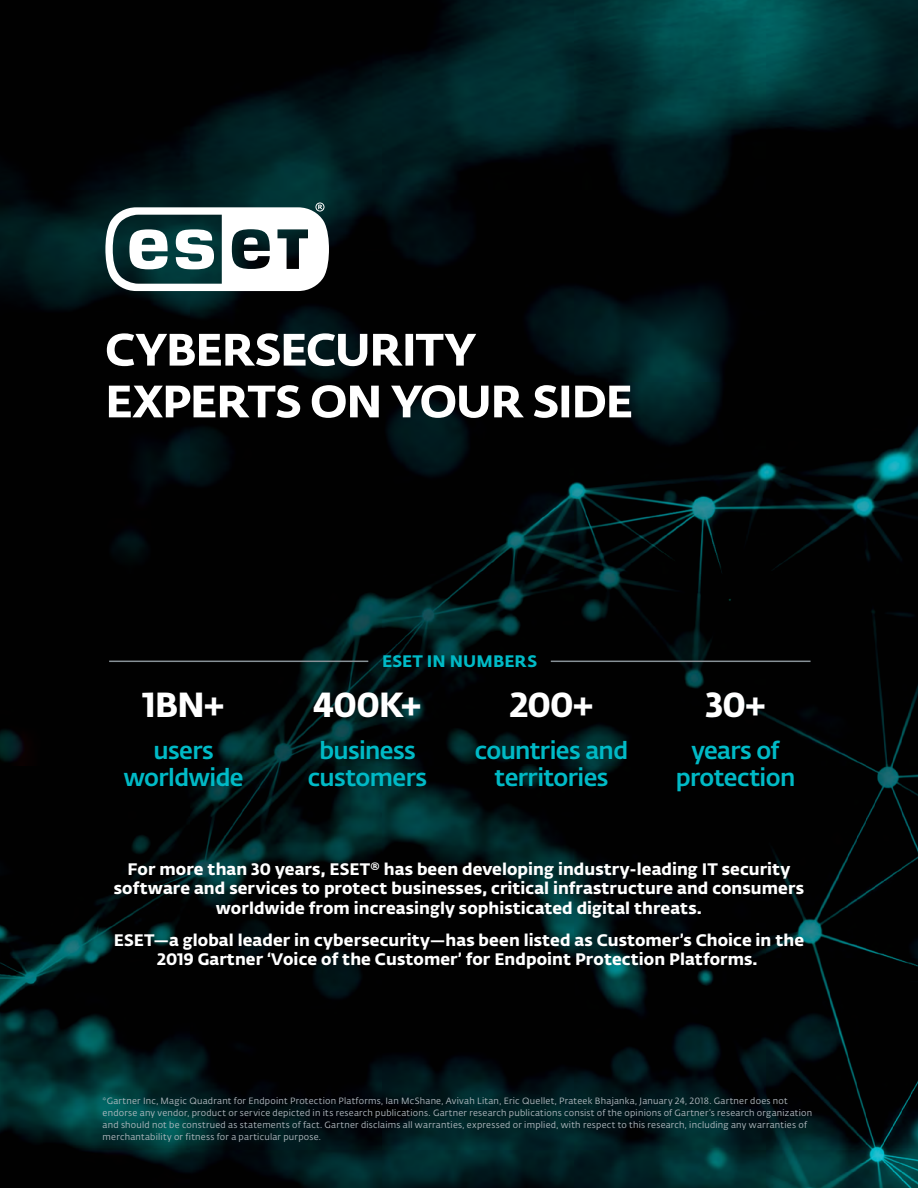
<style>
.page{position:relative;width:918px;height:1188px;background:#fff}
.page>*{position:absolute;margin:0;border:0;box-sizing:border-box;transform-origin:0 0}
.t1{font:34.5px "Fedra Sans Alt Pro Bold LF";letter-spacing:-.025em;color:#fff}
.t2{font:24px/27px "Fedra Sans Alt Pro Med LF";letter-spacing:-.025em;color:#00bac6;text-align:center}
.t3{font:16.5px/19.5px "Fedra Sans Alt Pro Bold LF";letter-spacing:.005em;color:#fff;text-align:center}
.t4{font:16.5px "Fedra Sans Alt Pro Bold LF";letter-spacing:.01em;color:#00bac6}
.t5{font:9px/12px "Fedra Sans Alt Pro Book LF";letter-spacing:.025em;color:#b2bac0}
</style>
<div class="page">
<img style="left:0;top:0;width:918px;height:1188px">
<svg style="left:105px;top:202px;width:224px;height:89px"></svg>
<svg style="left:109px;top:385px;width:522px;height:33px"></svg>
<svg style="left:107px;top:333px;width:369px;height:33px"></svg>
<hr style="left:109px;top:661px;width:259px;height:1px;background:#879197">
<hr style="left:551px;top:661px;width:260px;height:1px;background:#879197">
<h1 class="t1" style="left:143px;top:677px;width:83px">1BN+</h1>
<h2 class="t2" style="left:124px;top:735px;width:122px">users worldwide</h2>
<h3 class="t4" style="left:382px;top:648px;width:157px">ESET IN NUMBERS</h3>
<h1 class="t1" style="left:314px;top:677px;width:109px">400K+</h1>
<h2 class="t2" style="left:308px;top:735px;width:121px">business customers</h2>
<h1 class="t1" style="left:510px;top:677px;width:85px">200+</h1>
<h2 class="t2" style="left:475px;top:735px;width:155px">countries and territories</h2>
<h1 class="t1" style="left:706px;top:677px;width:61px">30+</h1>
<h2 class="t2" style="left:676px;top:735px;width:121px">years of protection</h2>
<h3 class="t3" style="left:114px;top:858px;width:692px">For more than 30 years, ESET® has been developing industry-leading IT security software and services to protect businesses, critical infrastructure and consumers worldwide from increasingly sophisticated digital threats.</h3>
<h3 class="t3" style="left:114px;top:929px;width:692px">ESET—a global leader in cybersecurity—has been listed as Customer’s Choice in the<br>2019 Gartner ‘Voice of the Customer’ for Endpoint Protection Platforms.</h3>
<p class="t5" style="left:103px;top:1095px;width:711px">*Gartner Inc, Magic Quadrant for Endpoint Protection Platforms, Ian McShane, Avivah Litan, Eric Quellet, Prateek Bhajanka, January 24, 2018. Gartner does not endorse any vendor, product or service depicted in its research publications. Gartner research publications consist of the opinions of Gartner’s research organization and should not be construed as statements of fact. Gartner disclaims all warranties, expressed or implied, with respect to this research, including any warranties of merchantability or fitness for a particular purpose.</p>
</div>
